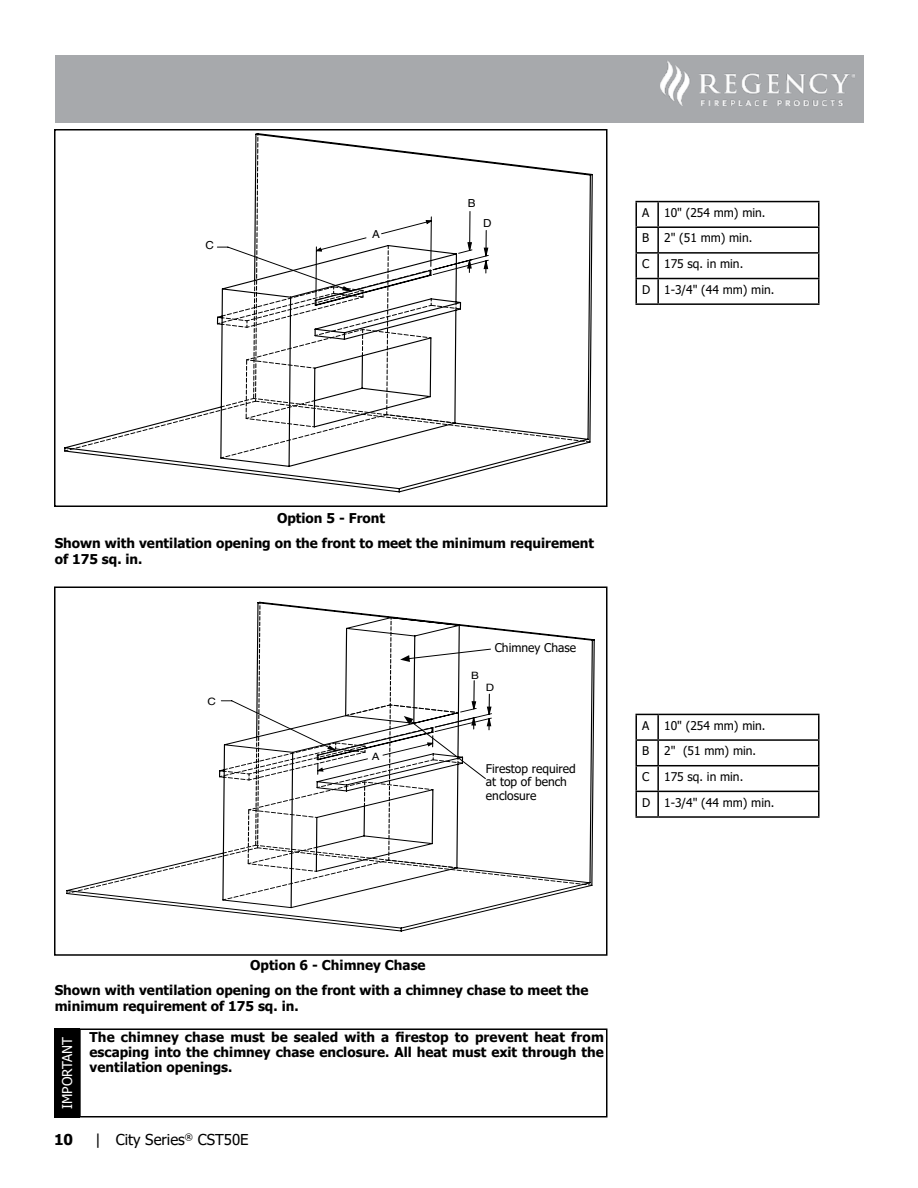
<style>
.page{position:relative;width:918px;height:1188px;background:#fff}
.page>*{position:absolute;margin:0;border:0;box-sizing:border-box;transform-origin:0 0}
.t1{font:15px "Tahoma";color:#000}
.t2{font:700 15px "Tahoma";color:#000}
.t3{font:700 13.5px/25.2px "Tahoma";color:#000}
.t4{font:13.5px "Tahoma";color:#fff}
.t5{font:12px/25.7px "Tahoma";color:#000}
.t6{font:11.1px "Helvetica";color:#000;scale:1.06 1}
.t7{font:10.2px "Helvetica";color:#000;scale:1.15 1}
</style>
<div class="page">
<div style="left:56px;top:55px;width:808px;height:67px;background:#a7a9ac"></div>
<img style="left:661px;top:61px;width:194px;height:45px">
<svg style="left:126px;top:173px;width:467px;height:320px"></svg>
<svg style="left:64px;top:133px;width:527px;height:326px"></svg>
<div style="left:54px;top:129px;width:554px;height:378px;border:2px solid #000"></div>
<svg style="left:129px;top:601px;width:466px;height:331px"></svg>
<div style="left:54px;top:586px;width:554px;height:370px;border:2px solid #000"></div>
<svg style="left:635px;top:201px;width:23px;height:1px"></svg>
<hr style="left:635px;top:202px;width:2px;height:24px;background:#000">
<hr style="left:658px;top:201px;width:162px;height:1px;background:#000">
<hr style="left:657px;top:202px;width:2px;height:24px;background:#000">
<hr style="left:818px;top:202px;width:2px;height:24px;background:#000">
<hr style="left:635px;top:226px;width:23px;height:2px;background:#000">
<hr style="left:635px;top:228px;width:2px;height:24px;background:#000">
<hr style="left:658px;top:226px;width:162px;height:2px;background:#000">
<hr style="left:657px;top:228px;width:2px;height:24px;background:#000">
<hr style="left:818px;top:228px;width:2px;height:24px;background:#000">
<hr style="left:635px;top:252px;width:23px;height:2px;background:#000">
<hr style="left:635px;top:254px;width:2px;height:24px;background:#000">
<hr style="left:658px;top:252px;width:162px;height:2px;background:#000">
<hr style="left:657px;top:254px;width:2px;height:24px;background:#000">
<hr style="left:818px;top:254px;width:2px;height:24px;background:#000">
<svg style="left:635px;top:278px;width:23px;height:1px"></svg>
<hr style="left:635px;top:279px;width:2px;height:24px;background:#000">
<hr style="left:658px;top:278px;width:162px;height:1px;background:#000">
<hr style="left:657px;top:279px;width:2px;height:24px;background:#000">
<hr style="left:818px;top:279px;width:2px;height:24px;background:#000">
<hr style="left:635px;top:303px;width:23px;height:2px;background:#000">
<hr style="left:658px;top:303px;width:162px;height:2px;background:#000">
<svg style="left:635px;top:714px;width:23px;height:1px"></svg>
<hr style="left:635px;top:715px;width:2px;height:24px;background:#000">
<hr style="left:658px;top:714px;width:162px;height:1px;background:#000">
<hr style="left:657px;top:715px;width:2px;height:24px;background:#000">
<hr style="left:818px;top:715px;width:2px;height:24px;background:#000">
<hr style="left:635px;top:739px;width:23px;height:2px;background:#000">
<hr style="left:635px;top:741px;width:2px;height:24px;background:#000">
<hr style="left:658px;top:739px;width:162px;height:2px;background:#000">
<hr style="left:657px;top:741px;width:2px;height:24px;background:#000">
<hr style="left:818px;top:741px;width:2px;height:24px;background:#000">
<svg style="left:635px;top:765px;width:23px;height:1px"></svg>
<hr style="left:635px;top:766px;width:2px;height:25px;background:#000">
<hr style="left:658px;top:765px;width:162px;height:1px;background:#000">
<hr style="left:657px;top:766px;width:2px;height:25px;background:#000">
<hr style="left:818px;top:766px;width:2px;height:25px;background:#000">
<svg style="left:635px;top:791px;width:23px;height:1px"></svg>
<hr style="left:635px;top:792px;width:2px;height:24px;background:#000">
<hr style="left:658px;top:791px;width:162px;height:1px;background:#000">
<hr style="left:657px;top:792px;width:2px;height:24px;background:#000">
<hr style="left:818px;top:792px;width:2px;height:24px;background:#000">
<hr style="left:635px;top:816px;width:23px;height:2px;background:#000">
<hr style="left:658px;top:816px;width:162px;height:2px;background:#000">
<svg style="left:66px;top:602px;width:527px;height:299px"></svg>
<div style="left:54px;top:1028px;width:26px;height:90px;background:#000"></div>
<div style="left:79px;top:1028px;width:529px;height:90px;border:2px solid #000"></div>
<p class="t6" style="left:205px;top:239px;width:9px">C</p>
<p class="t6" style="left:372px;top:227px;width:9px">A</p>
<p class="t6" style="left:468px;top:197px;width:9px">B</p>
<p class="t6" style="left:483px;top:217px;width:9px">D</p>
<p class="t5" style="left:642px;top:200px;width:134px">A 10" (254 mm) min.<br>B 2" (51 mm) min.<br>C 175 sq. in min.<br>D 1-3/4" (44 mm) min.</p>
<p class="t3" style="left:55px;top:506px;width:541px;text-indent:222px">Option 5 - Front<br>Shown with ventilation opening on the front to meet the minimum requirement</p>
<p class="t3" style="left:55px;top:547px;width:89px">of 175 sq. in.</p>
<p class="t7" style="left:207px;top:696px;width:9px">C</p>
<p class="t7" style="left:372px;top:751px;width:8px">A</p>
<p class="t7" style="left:471px;top:670px;width:8px">B</p>
<p class="t5" style="left:495px;top:635px;width:83px">Chimney Chase</p>
<p class="t7" style="left:486px;top:681px;width:9px">D</p>
<p class="t5" style="left:486px;top:762px;width:91px;line-height:13.5px">Firestop required at top of bench enclosure</p>
<p class="t5" style="left:642px;top:713px;width:134px">A 10" (254 mm) min.<br>B 2" (51 mm) min.<br>C 175 sq. in min.<br>D 1-3/4" (44 mm) min.</p>
<p class="t3" style="left:55px;top:953px;width:535px;text-indent:195px">Option 6 - Chimney Chase<br>Shown with ventilation opening on the front with a chimney chase to meet the</p>
<p class="t3" style="left:55px;top:994px;width:245px">minimum requirement of 175 sq. in.</p>
<p class="t4" style="left:58px;top:1109px;width:74px;rotate:-90deg">IMPORTANT</p>
<p class="t3" style="left:90px;top:1031px;width:516px;line-height:15px;text-align:justify">The chimney chase must be sealed with a firestop to prevent heat from escaping into the chimney chase enclosure. All heat must exit through the ventilation openings.</p>
<p class="t2" style="left:54px;top:1129px;width:21px">10</p>
<p class="t1" style="left:95px;top:1130px;width:155px">| City Series<sup>®</sup> CST50E</p>
</div>
